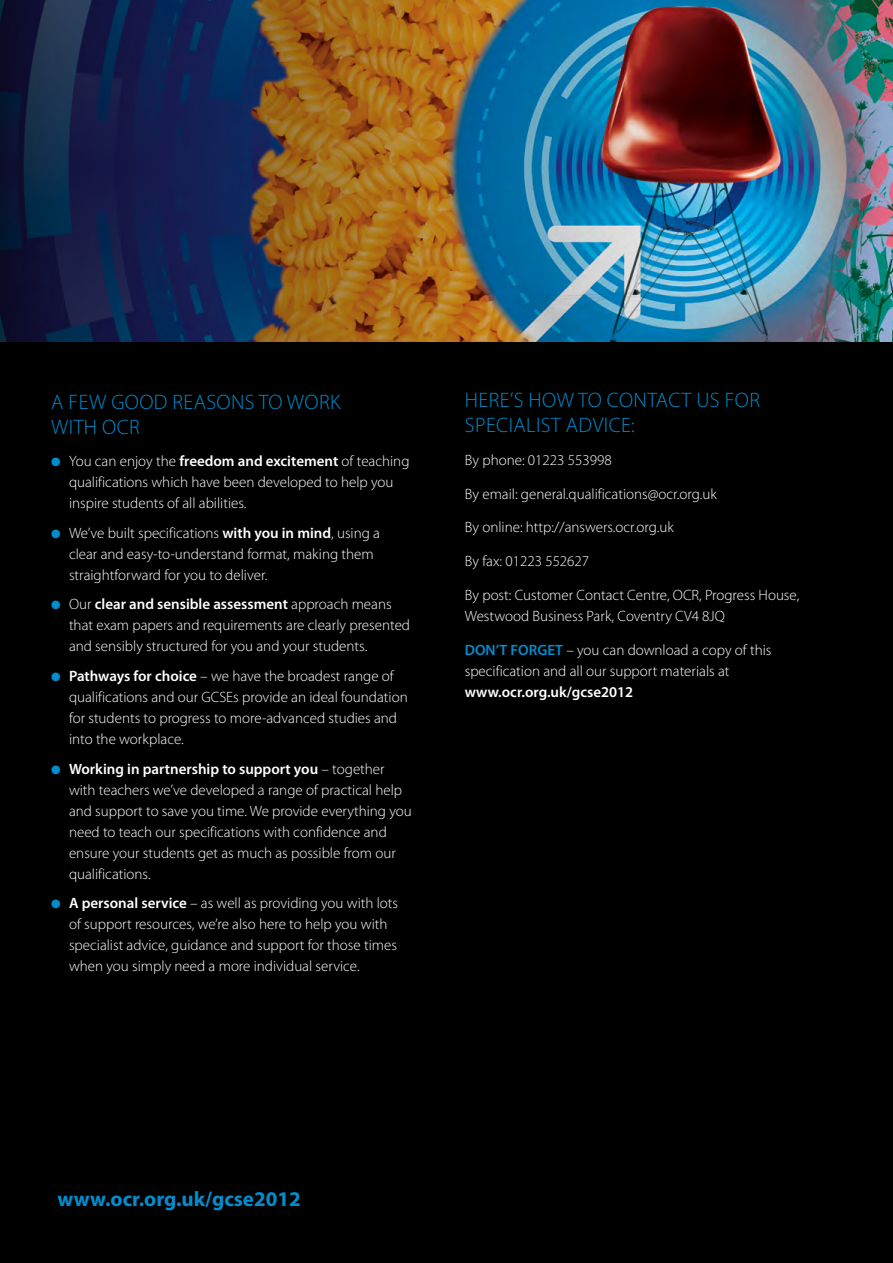
<style>
.page{position:relative;width:893px;height:1263px;background:#fff}
.page>*{position:absolute;margin:0;border:0;box-sizing:border-box;transform-origin:0 0}
.t1{font:300 21px/25.5px "Myriad Pro";letter-spacing:.02em;color:#038dcd}
.t2{font:700 21px "Myriad Pro";color:#038dcd}
.t3{font:300 15px/21px "Myriad Pro";color:#fff}
.s1{color:#038dcd}
.s2{font-weight:600}
.s3{font-weight:600;color:#038dcd}
</style>
<div class="page">
<div style="left:0;top:338px;width:893px;height:925px;background:#000"></div>
<img style="left:723px;top:0;width:170px;height:341px">
<img style="left:0;top:0;width:723px;height:341px">
<p class="t1" style="left:51px;top:389px;width:291px">A FEW GOOD REASONS TO WORK<br>WITH OCR</p>
<p class="t3" style="left:69px;top:451px;width:342px;text-indent:-18px"><span class="s1">●</span> You can enjoy the <span class="s2">freedom and excitement</span> of teaching qualifications which have been developed to help you inspire students of all abilities.</p>
<p class="t3" style="left:69px;top:523px;width:313px;text-indent:-18px"><span class="s1">●</span> We’ve built specifications <span class="s2">with you in mind</span>, using a clear and easy-to-understand format, making them straightforward for you to deliver.</p>
<p class="t3" style="left:69px;top:594px;width:343px;text-indent:-18px"><span class="s1">●</span> Our <span class="s2">clear and sensible assessment</span> approach means that exam papers and requirements are clearly presented and sensibly structured for you and your students.</p>
<p class="t3" style="left:69px;top:666px;width:340px;text-indent:-18px"><span class="s1">●</span> <span class="s2">Pathways for choice</span> – we have the broadest range of qualifications and our GCSEs provide an ideal foundation for students to progress to more-advanced studies and into the workplace.</p>
<p class="t3" style="left:69px;top:758px;width:344px;text-indent:-18px"><span class="s1">●</span> <span class="s2">Working in partnership to support you</span> – together with teachers we’ve developed a range of practical help and support to save you time. We provide everything you need to teach our specifications with confidence and ensure your students get as much as possible from our qualifications.</p>
<p class="t3" style="left:69px;top:893px;width:331px;text-indent:-18px"><span class="s1">●</span> <span class="s2">A personal service</span> – as well as providing you with lots of support resources, we’re also here to help you with specialist advice, guidance and support for those times when you simply need a more individual service.</p>
<p class="t1" style="left:465px;top:388px;width:296px">HERE’S HOW TO CONTACT US FOR<br>SPECIALIST ADVICE:</p>
<p class="t3" style="left:465px;top:449px;width:148px">By phone: 01223 553998</p>
<p class="t3" style="left:465px;top:483px;width:253px">By email: general.qualifications@ocr.org.uk</p>
<p class="t3" style="left:465px;top:517px;width:210px">By online: http://answers.ocr.org.uk</p>
<p class="t3" style="left:465px;top:551px;width:126px">By fax: 01223 552627</p>
<p class="t3" style="left:465px;top:584px;width:336px">By post: Customer Contact Centre, OCR, Progress House,<br>Westwood Business Park, Coventry CV4 8JQ</p>
<p class="t3" style="left:465px;top:639px;width:308px"><span class="s3">DON’T FORGET</span> – you can download a copy of this specification and all our support materials at <span class="s2">www.ocr.org.uk/gcse2012</span></p>
<p class="t2" style="left:57px;top:1185px;width:245px">www.ocr.org.uk/gcse2012</p>
</div>
